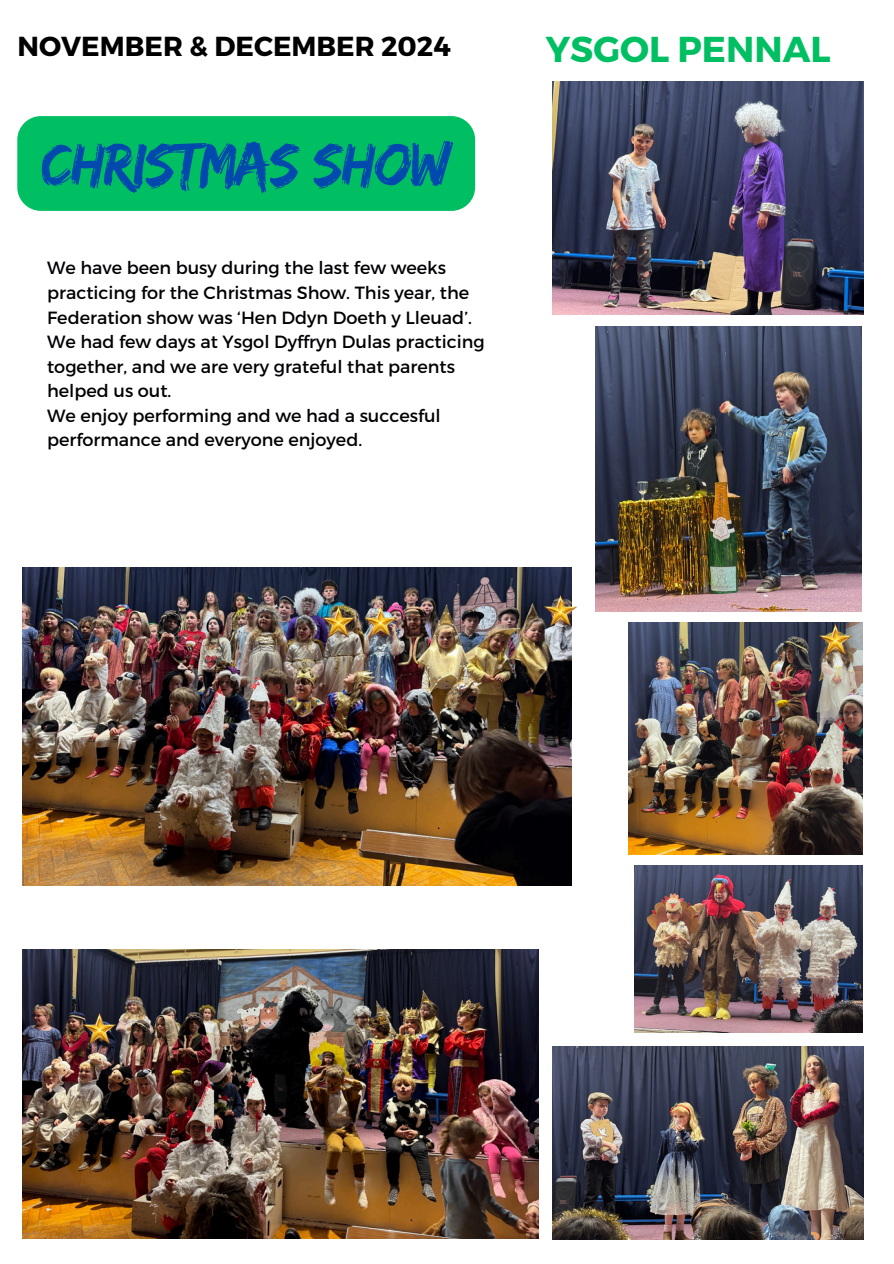
<style>
.page{position:relative;width:894px;height:1264px;background:#fff}
.page>*{position:absolute;margin:0;border:0;box-sizing:border-box;transform-origin:0 0}
.t1{font:62.4px "Edo";letter-spacing:-.03em;color:#004aad}
.t2{font:700 36px "Montserrat";color:#00bf63}
.t3{font:700 27.45px "Montserrat";color:#000}
.t4{font:17.7px/24.6px "Montserrat";color:#010004}
</style>
<div class="page">
<img style="left:595px;top:326px;width:266px;height:285px">
<img style="left:552px;top:1046px;width:310px;height:193px">
<img style="left:552px;top:82px;width:310px;height:233px">
<img style="left:634px;top:865px;width:228px;height:167px">
<img style="left:628px;top:622px;width:234px;height:232px">
<img style="left:23px;top:567px;width:548px;height:318px">
<img style="left:23px;top:949px;width:515px;height:289px">
<div style="left:17px;top:116px;width:458px;height:95px;background:#00bf63;border-radius:24px"></div>
<img style="left:362px;top:604px;width:36px;height:36px">
<img style="left:320px;top:604px;width:36px;height:36px">
<img style="left:816px;top:622px;width:36px;height:36px">
<img style="left:82px;top:1011px;width:36px;height:36px">
<img style="left:542px;top:593px;width:35px;height:36px">
<p class="t3" style="left:18px;top:28px;width:434px">NOVEMBER &amp; DECEMBER 2024</p>
<h2 class="t1" style="left:41px;top:128px;width:411px">CHRISTMAS SHOW</h2>
<p class="t4" style="left:47px;top:255px;width:426px">We have been busy during the last few weeks practicing for the Christmas Show. This year, the<br>Federation show was ‘Hen Ddyn Doeth y Lleuad’.</p>
<h1 class="t4" style="left:47px;top:328px;width:439px">We had few days at Ysgol Dyffryn Dulas practicing together, and we are very grateful that parents helped us out.</h1>
<p class="t4" style="left:47px;top:402px;width:395px">We enjoy performing and we had a succesful performance and everyone enjoyed.</p>
<h3 class="t2" style="left:545px;top:26px;width:286px">YSGOL PENNAL</h3>
</div>
